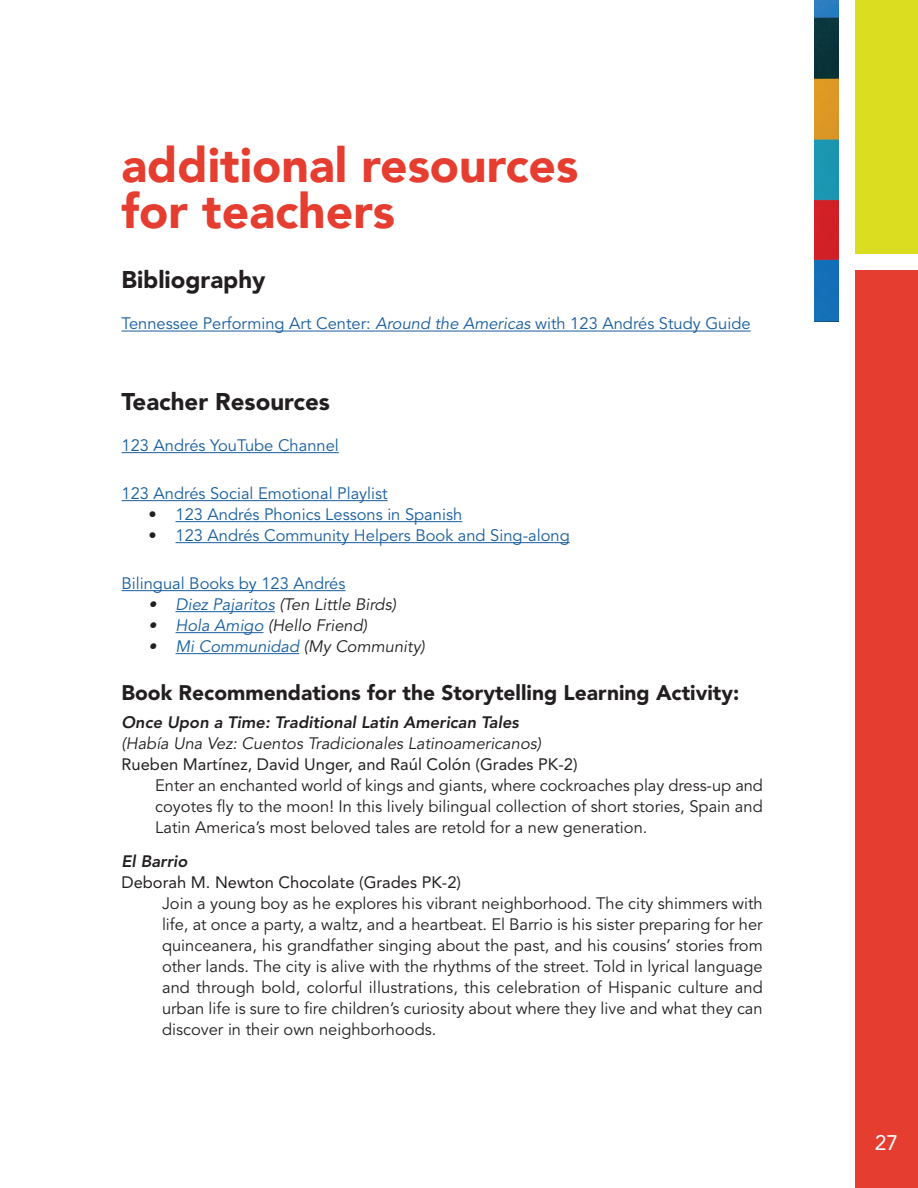
<style>
.page{position:relative;width:918px;height:1188px;background:#fff}
.page>*{position:absolute;margin:0;border:0;box-sizing:border-box;transform-origin:0 0}
.t1{font:900 48px/46.8px "Avenir";color:#e53e30}
.Date{font:900 24px "Avenir LT Std";color:#231f20}
.t2{font:900 21px "Avenir LT Std";color:#231f20}
.t3{font:21px "Avenir LT Std";color:#fff}
.t4{font:16.5px/21px "Avenir LT Std";color:#231f20;text-align:justify}
.t5{font:16.5px "Avenir LT Std";color:#175d9e}
.t6{font:italic 16.5px/21px "Avenir LT Std";color:#231f20}
.t7{font:16.5px "Avenir LT Std";color:#231f20}
.t8{font:italic 800 16.5px "Avenir LT Std";color:#231f20}
.s1{font-style:italic}
.s2{color:#231f20}
.s3{color:#175d9e}
.s4{font-weight:800}
</style>
<div class="page">
<hr style="left:122px;top:452px;width:217px;height:1px;background:#175d9e">
<hr style="left:122px;top:500px;width:266px;height:1px;background:#175d9e">
<hr style="left:176px;top:521px;width:286px;height:1px;background:#175d9e">
<hr style="left:176px;top:542px;width:394px;height:1px;background:#175d9e">
<hr style="left:122px;top:590px;width:224px;height:1px;background:#175d9e">
<hr style="left:176px;top:611px;width:99px;height:1px;background:#175d9e">
<hr style="left:176px;top:632px;width:88px;height:1px;background:#175d9e">
<hr style="left:176px;top:653px;width:123px;height:1px;background:#175d9e">
<hr style="left:122px;top:331px;width:629px;height:1px;background:#175d9e">
<div style="left:855px;top:0;width:63px;height:254px;background:#dadd20"></div>
<div style="left:855px;top:270px;width:63px;height:918px;background:#e53e30"></div>
<img style="left:815px;top:0;width:23px;height:322px">
<p class="t1" style="left:122px;top:140px;width:458px">additional resources for teachers</p>
<p class="Date" style="left:122px;top:265px;width:146px">Bibliography</p>
<p class="t5" style="left:122px;top:314px;width:631px">Tennessee Performing Art Center: <span class="s1">Around the Americas</span> with 123 Andrés Study Guide</p>
<p class="Date" style="left:122px;top:387px;width:210px">Teacher Resources</p>
<p class="t5" style="left:122px;top:436px;width:219px">123 Andrés YouTube Channel</p>
<p class="t5" style="left:122px;top:484px;width:268px">123 Andrés Social Emotional Playlist</p>
<p class="t5" style="left:148px;top:505px;width:315px"><span class="s2">•</span> 123 Andrés Phonics Lessons in Spanish</p>
<p class="t5" style="left:148px;top:526px;width:423px"><span class="s2">•</span> 123 Andrés Community Helpers Book and Sing-along</p>
<p class="t5" style="left:122px;top:574px;width:226px">Bilingual Books by 123 Andrés</p>
<p class="t6" style="left:148px;top:594px;width:249px">• <span class="s3">Diez Pajaritos</span> (Ten Little Birds)</p>
<p class="t6" style="left:148px;top:615px;width:220px">• <span class="s3">Hola Amigo</span> (Hello Friend)</p>
<p class="t6" style="left:148px;top:636px;width:278px">• <span class="s3">Mi Communidad</span> (My Community)</p>
<p class="t2" style="left:122px;top:680px;width:619px">Book Recommendations for the Storytelling Learning Activity:</p>
<p class="t6" style="left:122px;top:712px;width:421px"><span class="s4">Once Upon a Time: Traditional Latin American Tales </span>(Había Una Vez: Cuentos Tradicionales Latinoamericanos)</p>
<p class="t7" style="left:122px;top:754px;width:458px">Rueben Martínez, David Unger, and Raúl Colón (Grades PK-2)</p>
<p class="t4" style="left:155px;top:775px;width:609px">Enter an enchanted world of kings and giants, where cockroaches play dress-up and coyotes fly to the moon! In this lively bilingual collection of short stories, Spain and Latin America’s most beloved tales are retold for a new generation.</p>
<p class="t8" style="left:122px;top:852px;width:67px">El Barrio</p>
<p class="t7" style="left:122px;top:873px;width:341px">Deborah M. Newton Chocolate (Grades PK-2)</p>
<p class="t4" style="left:162px;top:894px;width:602px">Join a young boy as he explores his vibrant neighborhood. The city shimmers with life, at once a party, a waltz, and a heartbeat. El Barrio is his sister preparing for her quinceanera, his grandfather singing about the past, and his cousins’ stories from other lands. The city is alive with the rhythms of the street. Told in lyrical language and through bold, colorful illustrations, this celebration of Hispanic culture and urban life is sure to fire children’s curiosity about where they live and what they can discover in their own neighborhoods.</p>
<p class="t3" style="left:875px;top:1130px;width:25px">27</p>
</div>
